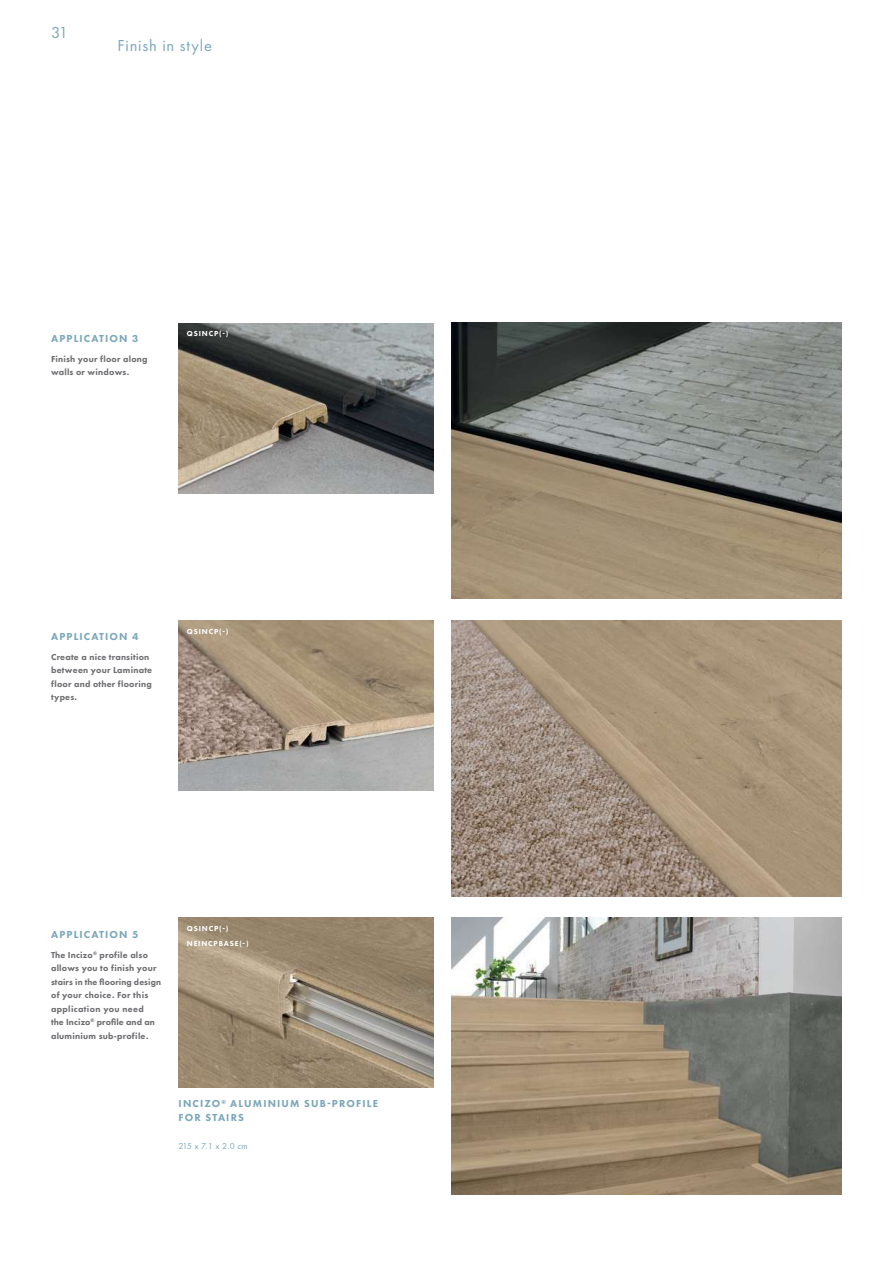
<style>
.page{position:relative;width:893px;height:1263px;background:#fff}
.page>*{position:absolute;margin:0;border:0;box-sizing:border-box;transform-origin:0 0}
.t1{font:16.5px "Futura PT";letter-spacing:.05em;color:#7ba7ba}
.t2{font:800 10.5px/14.2px "Futura PT";letter-spacing:.11em;color:#7ba7ba}
.t3{font:800 9px/13.5px "Futura PT";letter-spacing:.025em;color:#6d6e71}
.t4{font:9px "Futura PT";color:#7ba7ba}
.t5{font:800 7.5px/15px "Futura PT";letter-spacing:.11em;color:#fff}
</style>
<div class="page">
<img style="left:179px;top:323px;width:254px;height:170px">
<img style="left:451px;top:322px;width:391px;height:277px">
<img style="left:451px;top:621px;width:391px;height:275px">
<img style="left:179px;top:621px;width:254px;height:170px">
<img style="left:451px;top:918px;width:391px;height:276px">
<img style="left:179px;top:918px;width:254px;height:170px">
<h1 class="t1" style="left:51px;top:23px;width:19px">31</h1>
<h1 class="t1" style="left:117px;top:35px;width:96px">Finish in style</h1>
<p class="t2" style="left:51px;top:331px;width:89px">APPLICATION 3</p>
<p class="t3" style="left:51px;top:352px;width:98px">Finish your floor along walls or windows.</p>
<p class="t5" style="left:187px;top:326px;width:43px">QSINCP(-)</p>
<p class="t2" style="left:51px;top:629px;width:89px">APPLICATION 4</p>
<p class="t3" style="left:51px;top:650px;width:103px">Create a nice transition between your Laminate floor and other flooring types.</p>
<p class="t5" style="left:187px;top:624px;width:43px">QSINCP(-)</p>
<p class="t2" style="left:51px;top:927px;width:89px">APPLICATION 5</p>
<p class="t3" style="left:51px;top:948px;width:111px">The Incizo<sup>®</sup> profile also allows you to finish your stairs in the flooring design of your choice. For this application you need<br>the Incizo<sup>®</sup> profile and an aluminium sub-profile.</p>
<p class="t5" style="left:187px;top:921px;width:63px">QSINCP(-)<br>NEINCPBASE(-)</p>
<p class="t2" style="left:179px;top:1096px;width:201px">INCIZO<sup>®</sup> ALUMINIUM SUB-PROFILE<br>FOR STAIRS</p>
<p class="t4" style="left:179px;top:1140px;width:71px">215 x 7.1 x 2.0 cm</p>
</div>
